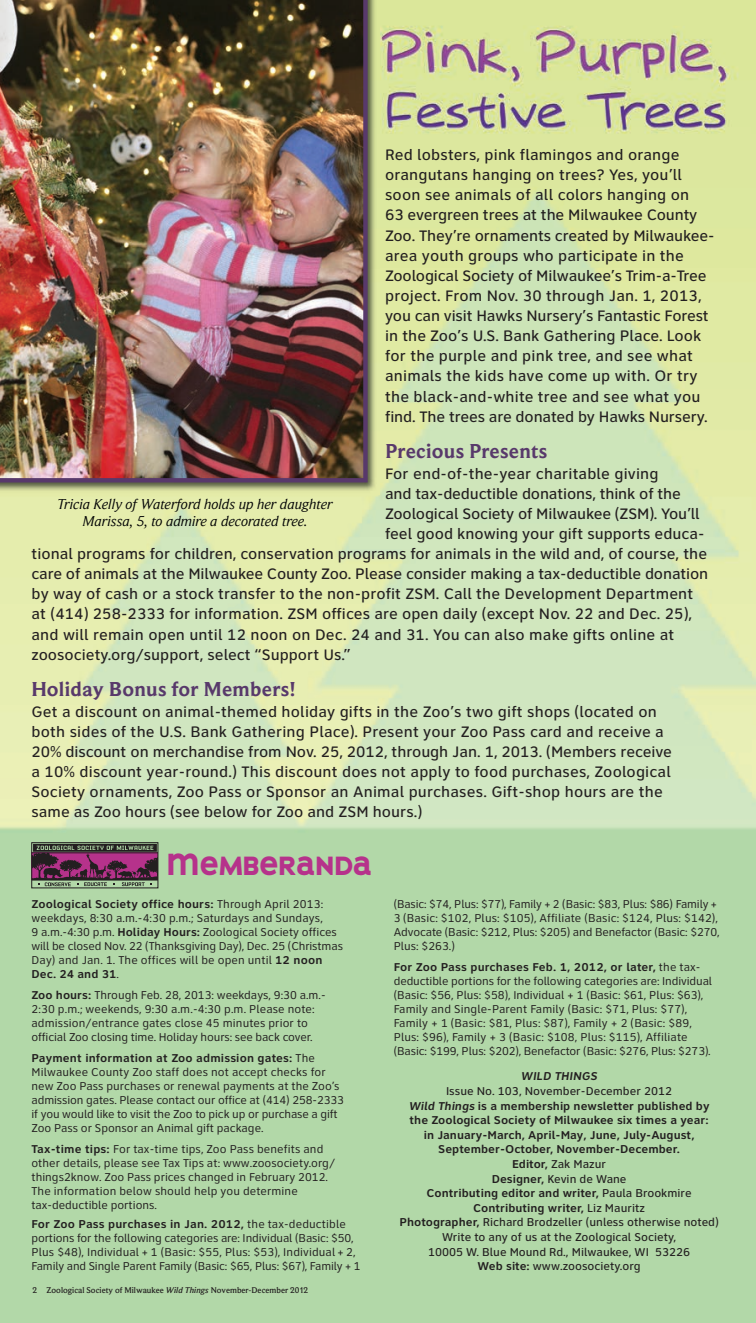
<style>
.page{position:relative;width:756px;height:1323px;background:#fff}
.page>*{position:absolute;margin:0;border:0;box-sizing:border-box;transform-origin:0 0}
.t1{font:700 29.75px "Big Smalls";color:#b6328b}
.t2{font:700 21px "Beaufort Pro";letter-spacing:.01em;color:#58396b}
.t3{font:500 15.75px/20.1px "Clearview ADA";color:#231f20}
.t4{font:italic 14.88px/17.5px "Beaufort Pro";color:#010203;text-align:center}
.t5{font:11.9px/14px "Clearview ADA";color:#231f20}
.t6{font:700 11.9px/14.5px "Clearview ADA";color:#231f20;text-align:center}
.t7{font:italic 700 11.9px "Clearview ADA";color:#231f20}
.t8{font:500 8.75px "Beaufort Pro";color:#231f20}
.s1{font-weight:700}
.s2{font-style:italic}
.s3{font-weight:500}
</style>
<div class="page">
<img style="left:0;top:0;width:756px;height:1323px">
<div style="left:31px;top:842px;width:127px;height:46px;border:1px solid #231f20"></div>
<svg style="left:32px;top:844px;width:126px;height:42px;background:#6a4059"></svg>
<img style="left:0;top:0;width:380px;height:495px">
<img style="left:0;top:0;width:368px;height:482px">
<p class="t3" style="left:385px;top:147px;width:331px">Red lobsters, pink flamingos and orange orangutans hanging on trees? Yes, you’ll soon see animals of all colors hanging on<br>63 evergreen trees at the Milwaukee County Zoo. They’re ornaments created by Milwaukee&shy;area youth groups who participate in the Zoological Society of Milwaukee’s Trim-a-Tree project. From Nov. 30 through Jan. 1, 2013, you can visit Hawks Nursery’s Fantastic Forest in the Zoo’s U.S. Bank Gathering Place. Look for the purple and pink tree, and see what animals the kids have come up with. Or try the black-and-white tree and see what you find. The trees are donated by Hawks Nursery.</p>
<h2 class="t2" style="left:385px;top:444px;width:164px">Precious Presents</h2>
<h3 class="t3" style="left:385px;top:465px;width:275px">For end-of-the-year charitable giving</h3>
<h3 class="t3" style="left:385px;top:485px;width:297px">and tax-deductible donations, think of the</h3>
<h3 class="t3" style="left:385px;top:505px;width:316px">Zoological Society of Milwaukee (ZSM). You’ll</h3>
<h3 class="t3" style="left:385px;top:525px;width:321px">feel good knowing your gift supports educa-</h3>
<h3 class="t3" style="left:32px;top:546px;width:677px">tional programs for children, conservation programs for animals in the wild and, of course, the</h3>
<h3 class="t3" style="left:32px;top:566px;width:678px">care of animals at the Milwaukee County Zoo. Please consider making a tax-deductible donation</h3>
<h3 class="t3" style="left:32px;top:586px;width:663px">by way of cash or a stock transfer to the non-profit ZSM. Call the Development Department</h3>
<h3 class="t3" style="left:32px;top:606px;width:662px">at (414) 258-2333 for information. ZSM offices are open daily (except Nov. 22 and Dec. 25),</h3>
<h3 class="t3" style="left:32px;top:626px;width:645px">and will remain open until 12 noon on Dec. 24 and 31. You can also make gifts online at</h3>
<h3 class="t3" style="left:32px;top:646px;width:321px">zoosociety.org/support, select “Support Us.”</h3>
<h2 class="t2" style="left:32px;top:682px;width:266px">Holiday Bonus for Members!</h2>
<p class="t3" style="left:32px;top:703px;width:642px">Get a discount on animal-themed holiday gifts in the Zoo’s two gift shops (located on both sides of the U.S. Bank Gathering Place). Present your Zoo Pass card and receive a 20% discount on merchandise from Nov. 25, 2012, through Jan. 1, 2013. (Members receive a 10% discount year-round.) This discount does not apply to food purchases, Zoological Society ornaments, Zoo Pass or Sponsor an Animal purchases. Gift-shop hours are the same as Zoo hours (see below for Zoo and ZSM hours.)</p>
<h1 class="t1" style="left:167px;top:846px;width:207px">Memberanda</h1>
<p class="t4" style="left:57px;top:497px;width:277px">Tricia Kelly of Waterford holds up her daughter<br>Marissa, 5, to admire a decorated tree.</p>
<p class="t5" style="left:32px;top:899px;width:313px"><span class="s1">Zoological Society office hours:</span> Through April 2013: weekdays, 8:30 a.m.-4:30 p.m.; Saturdays and Sundays,<br>9 a.m.-4:30 p.m. <span class="s1">Holiday Hours:</span> Zoological Society offices will be closed Nov. 22 (Thanksgiving Day), Dec. 25 (Christmas Day) and Jan. 1. The offices will be open until <span class="s1">12 noon Dec. 24 and 31</span>.</p>
<p class="t5" style="left:32px;top:990px;width:296px"><span class="s1">Zoo hours:</span> Through Feb. 28, 2013: weekdays, 9:30 a.m.- 2:30 p.m.; weekends, 9:30 a.m.-4:30 p.m. Please note: admission/entrance gates close 45 minutes prior to official Zoo closing time. Holiday hours: see back cover.</p>
<p class="t5" style="left:32px;top:1053px;width:314px"><span class="s1">Payment information at Zoo admission gates:</span> The Milwaukee County Zoo staff does not accept checks for new Zoo Pass purchases or renewal payments at the Zoo’s admission gates. Please contact our office at (414) 258-2333 if you would like to visit the Zoo to pick up or purchase a gift Zoo Pass or Sponsor an Animal gift package.</p>
<p class="t5" style="left:32px;top:1144px;width:305px"><span class="s1">Tax-time tips:</span> For tax-time tips, Zoo Pass benefits and other details, please see Tax Tips at: www.zoosociety.org/ things2know. Zoo Pass prices changed in February 2012.<br>The information below should help you determine tax-deductible portions.</p>
<p class="t5" style="left:32px;top:1219px;width:330px"><span class="s1">For Zoo Pass purchases in Jan. 2012,</span> the tax-deductible portions for the following categories are: Individual (Basic: $50, Plus $48), Individual + 1 (Basic: $55, Plus: $53), Individual + 2, Family and Single Parent Family (Basic: $65, Plus: $67), Family + 1</p>
<p class="t8" style="left:32px;top:1287px;width:277px">2 Zoological Society of Milwaukee <span class="s2">Wild Things</span> November-December 2012</p>
<p class="t5" style="left:394px;top:899px;width:328px">(Basic: $74, Plus: $77), Family + 2 (Basic: $83, Plus: $86) Family + 3 (Basic: $102, Plus: $105), Affiliate (Basic: $124, Plus: $142), Advocate (Basic: $212, Plus: $205) and Benefactor (Basic: $270, Plus: $263.)</p>
<p class="t5" style="left:394px;top:962px;width:320px"><span class="s1">For Zoo Pass purchases Feb. 1, 2012, or later,</span> the tax&shy;deductible portions for the following categories are: Individual (Basic: $56, Plus: $58), Individual + 1 (Basic: $61, Plus: $63), Family and Single-Parent Family (Basic: $71, Plus: $77), Family + 1 (Basic: $81, Plus: $87), Family + 2 (Basic: $89, Plus: $96), Family + 3 (Basic: $108, Plus: $115), Affiliate (Basic: $199, Plus: $202), Benefactor (Basic: $276, Plus: $273).</p>
<p class="t7" style="left:521px;top:1072px;width:78px">WILD THINGS</p>
<p class="t6" style="left:400px;top:1085px;width:321px"><span class="s3">Issue No. 103, November-December 2012<br></span><span class="s2">Wild Things</span> is a membership newsletter published by the Zoological Society of Milwaukee six times a year:<br>in January-March, April-May, June, July-August, September-October, November-December.<br>Editor, <span class="s3">Zak Mazur<br></span>Designer, <span class="s3">Kevin de Wane<br></span>Contributing editor and writer, <span class="s3">Paula Brookmire </span>Contributing writer, <span class="s3">Liz Mauritz<br></span>Photographer, <span class="s3">Richard Brodzeller (unless otherwise noted)<br>Write to any of us at the Zoological Society,<br>10005 W. Blue Mound Rd., Milwaukee, WI 53226<br></span>Web site: <span class="s3">www.zoosociety.org</span></p>
</div>
